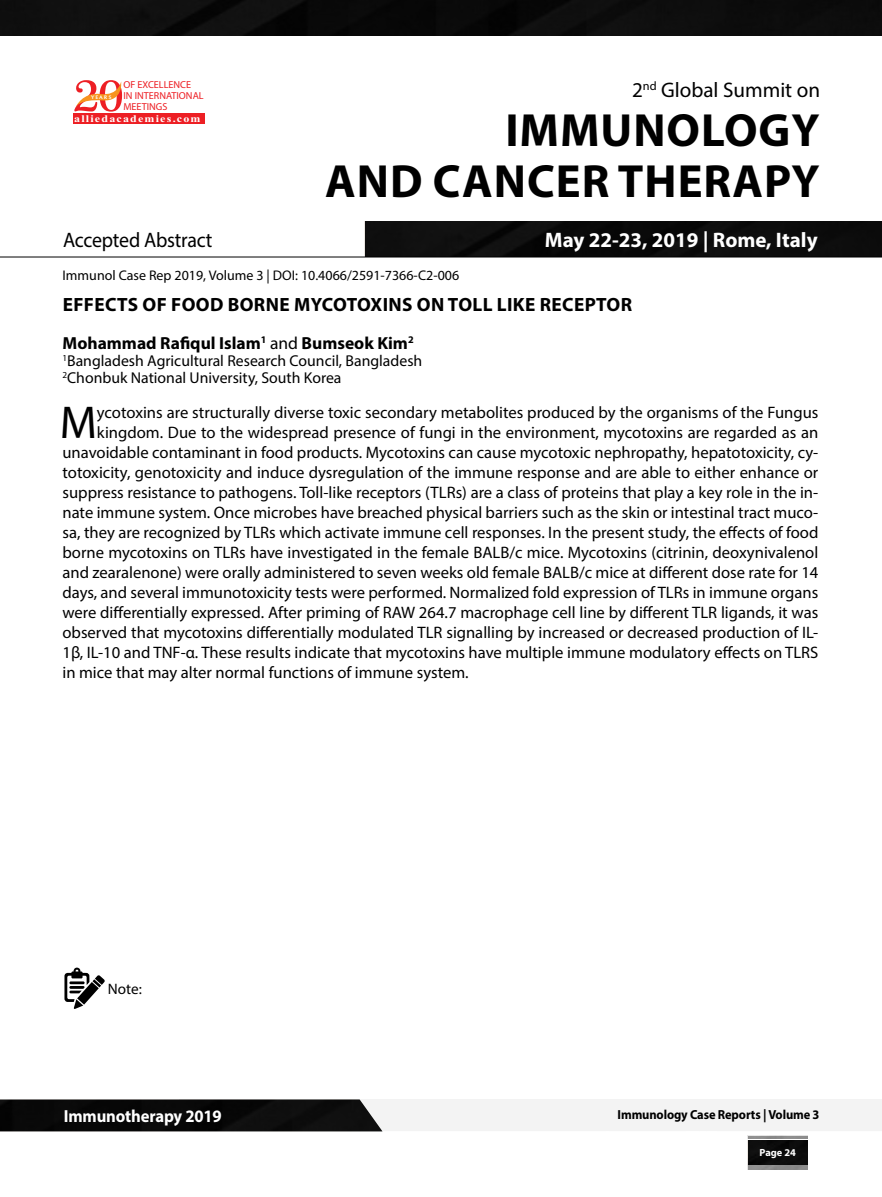
<style>
.page{position:relative;width:882px;height:1197px;background:#fff}
.page>*{position:absolute;margin:0;border:0;box-sizing:border-box;transform-origin:0 0}
.t1{font:700 46.73px/51.4px "Myriad Pro";letter-spacing:.02em;color:#000;text-align:right}
.t2{font:46.2px "Myriad Pro";color:#000}
.t3{font:21.18px "Myriad Pro";color:#000}
.t4{font:700 21px "Myriad Pro";color:#fff}
.t5{font:21px "Myriad Pro";letter-spacing:-.01em;color:#000;scale:.95 1}
.t6{font:700 19.25px "Myriad Pro";letter-spacing:.02em;color:#000}
.t7{font:700 17.5px "Myriad Pro";color:#000}
.t8{font:700 17.5px "Myriad Pro";letter-spacing:-.01em;color:#fff;scale:.95 1}
.t9{font:16.62px "Myriad Pro";color:#000}
.t10{font:15.75px/17.3px "Myriad Pro";color:#000}
.t11{font:15.22px "Myriad Pro";color:#000}
.t12{font:14px "Myriad Pro";color:#000}
.t13{font:700 13.12px "Myriad Pro";letter-spacing:-.01em;color:#000;scale:.95 1}
.t14{font:700 10.33px "Myriad Pro";color:#fff}
.t15{font:10.15px/10.8px "Myriad Pro";color:#ed1f24}
.t16{font:700 10.15px "Times New Roman";letter-spacing:.1em;color:#fff;scale:1.18 1}
.t17{font:5.25px "Oregon LDO Black";letter-spacing:.24em;color:#fff;scale:1.06 1}
.s1{font-weight:400}
</style>
<div class="page">
<img style="left:748px;top:1140px;width:60px;height:24px">
<hr style="left:748px;top:1136px;width:60px;height:3px;background:#000">
<svg style="left:64px;top:967px;width:41px;height:42px"></svg>
<div style="left:365px;top:222px;width:517px;height:35px;background:#0c0c0c"></div>
<hr style="left:0;top:257px;width:882px;height:1px;background:#000">
<div style="left:0;top:0;width:882px;height:35px;background:#0c0c0c"></div>
<div style="left:73px;top:113px;width:132px;height:11px;background:#ed1f24"></div>
<svg style="left:74px;top:80px;width:49px;height:32px"></svg>
<div style="left:0;top:1100px;width:382px;height:31px;background:#090909"></div>
<p class="t15" style="left:123px;top:79px;width:82px">OF EXCELLENCE<br>IN INTERNATIONAL<br>MEETINGS</p>
<p class="t16" style="left:74px;top:111px;width:109px">alliedacademies.com</p>
<p class="t17" style="left:91px;top:94px;width:21px">YEARS</p>
<p class="t5" style="left:63px;top:227px;width:159px">Accepted Abstract</p>
<p class="t3" style="left:632px;top:77px;width:190px">2<sup>nd</sup> Global Summit on</p>
<h1 class="t1" style="left:325px;top:103px;width:496px">IMMUNOLOGY<br>AND CANCER THERAPY</h1>
<p class="t4" style="left:545px;top:226px;width:274px">May 22-23, 2019 | Rome, Italy</p>
<p class="t12" style="left:62px;top:267px;width:398px">Immunol Case Rep 2019, Volume 3 | DOI: 10.4066/2591-7366-C2-006</p>
<p class="t6" style="left:63px;top:292px;width:571px">EFFECTS OF FOOD BORNE MYCOTOXINS ON TOLL LIKE RECEPTOR</p>
<p class="t7" style="left:62px;top:331px;width:353px">Mohammad Rafiqul Islam<sup>1</sup> <span class="s1">and</span> Bumseok Kim<sup>2</sup></p>
<p class="t10" style="left:62px;top:352px;width:361px"><sup>1</sup>Bangladesh Agricultural Research Council, Bangladesh<br><sup>2</sup>Chonbuk National University, South Korea</p>
<h2 class="t2" style="left:60px;top:394px;width:39px">M</h2>
<p class="t9" style="left:97px;top:402px;width:723px">ycotoxins are structurally diverse toxic secondary metabolites produced by the organisms of the Fungus</p>
<p class="t9" style="left:97px;top:422px;width:723px">kingdom. Due to the widespread presence of fungi in the environment, mycotoxins are regarded as an</p>
<p class="t9" style="left:62px;top:442px;width:757px">unavoidable contaminant in food products. Mycotoxins can cause mycotoxic nephropathy, hepatotoxicity, cy-</p>
<p class="t9" style="left:62px;top:462px;width:757px">totoxicity, genotoxicity and induce dysregulation of the immune response and are able to either enhance or</p>
<p class="t9" style="left:62px;top:482px;width:757px">suppress resistance to pathogens. Toll-like receptors (TLRs) are a class of proteins that play a key role in the in-</p>
<p class="t9" style="left:62px;top:502px;width:757px">nate immune system. Once microbes have breached physical barriers such as the skin or intestinal tract muco-</p>
<p class="t9" style="left:62px;top:522px;width:757px">sa, they are recognized by TLRs which activate immune cell responses. In the present study, the effects of food</p>
<p class="t9" style="left:62px;top:542px;width:757px">borne mycotoxins on TLRs have investigated in the female BALB/c mice. Mycotoxins (citrinin, deoxynivalenol</p>
<p class="t9" style="left:62px;top:562px;width:757px">and zearalenone) were orally administered to seven weeks old female BALB/c mice at different dose rate for 14</p>
<p class="t9" style="left:62px;top:582px;width:757px">days, and several immunotoxicity tests were performed. Normalized fold expression of TLRs in immune organs</p>
<p class="t9" style="left:62px;top:602px;width:757px">were differentially expressed. After priming of RAW 264.7 macrophage cell line by different TLR ligands, it was</p>
<p class="t9" style="left:62px;top:622px;width:757px">observed that mycotoxins differentially modulated TLR signalling by increased or decreased production of IL-</p>
<p class="t9" style="left:62px;top:642px;width:757px">1β, IL-10 and TNF-α. These results indicate that mycotoxins have multiple immune modulatory effects on TLRS</p>
<p class="t9" style="left:62px;top:662px;width:408px">in mice that may alter normal functions of immune system.</p>
<p class="t11" style="left:108px;top:979px;width:35px">Note:</p>
<p class="t8" style="left:64px;top:1105px;width:168px">Immunotherapy 2019</p>
<p class="t13" style="left:618px;top:1106px;width:214px">Immunology Case Reports | Volume 3</p>
<p class="t14" style="left:760px;top:1146px;width:38px">Page 24</p>
</div>
